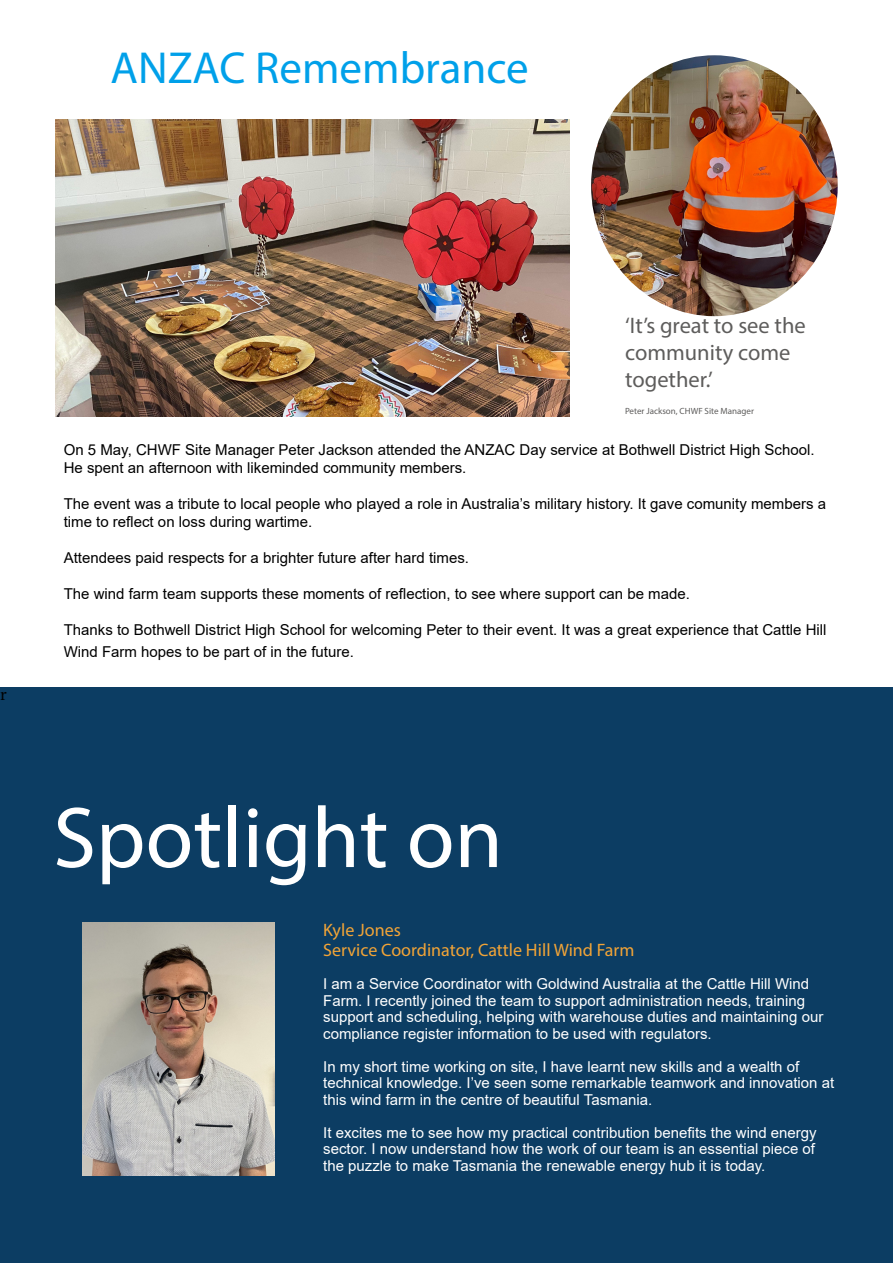
<style>
.page{position:relative;width:893px;height:1263px;background:#fff}
.page>*{position:absolute;margin:0;border:0;box-sizing:border-box;transform-origin:0 0}
.t1{font:87px "Myriad Pro";color:#fff}
.Subheading_1{font:45px "Myriad Pro";color:#00a0e9}
.t2{font:22.5px/27px "Myriad Pro";color:#5e5d5c}
.Subheading_2{font:18px/19.5px "Myriad Pro";color:#f2a437}
.t3{font:18px "Minion Pro";color:#000}
.Body_Copy{font:15px/16.5px "Arial";color:#fff}
.t4{font:15px/18px "Arial";color:#000}
.t5{font:9px "Myriad Pro";color:#5e5d5c}
</style>
<div class="page">
<div style="left:0;top:687px;width:893px;height:576px;background:#0c3d63"></div>
<img style="left:82px;top:923px;width:193px;height:252px">
<img style="left:55px;top:120px;width:515px;height:297px">
<img style="left:591px;top:55px;width:247px;height:261px">
<p class="Subheading_1" style="left:111px;top:40px;width:420px">ANZAC Remembrance</p>
<p class="t3" style="left:0;top:682px;width:8px">r</p>
<p class="t2" style="left:625px;top:312px;width:182px">‘It’s great to see the community come together.’</p>
<p class="t5" style="left:625px;top:405px;width:130px">Peter Jackson, CHWF Site Manager</p>
<p class="t4" style="left:64px;top:441px;width:752px">On 5 May, CHWF Site Manager Peter Jackson attended the ANZAC Day service at Bothwell District High School.<br>He spent an afternoon with likeminded community members.</p>
<p class="t4" style="left:64px;top:495px;width:764px">The event was a tribute to local people who played a role in Australia’s military history. It gave comunity members a time to reflect on loss during wartime.</p>
<p class="t4" style="left:64px;top:549px;width:407px">Attendees paid respects for a brighter future after hard times.</p>
<p class="t4" style="left:64px;top:585px;width:628px">The wind farm team supports these moments of reflection, to see where support can be made.</p>
<p class="t4" style="left:64px;top:619px;width:764px;line-height:21.6px">Thanks to Bothwell District High School for welcoming Peter to their event. It was a great experience that Cattle Hill<br>Wind Farm hopes to be part of in the future.</p>
<h1 class="t1" style="left:53px;top:784px;width:451px">Spotlight on</h1>
<p class="Subheading_2" style="left:323px;top:920px;width:313px">Kyle Jones<br>Service Coordinator, Cattle Hill Wind Farm</p>
<p class="Body_Copy" style="left:323px;top:976px;width:502px">I am a Service Coordinator with Goldwind Australia at the Cattle Hill Wind Farm. I recently joined the team to support administration needs, training support and scheduling, helping with warehouse duties and maintaining our compliance register information to be used with regulators.</p>
<p class="Body_Copy" style="left:323px;top:1058px;width:513px">In my short time working on site, I have learnt new skills and a wealth of technical knowledge. I’ve seen some remarkable teamwork and innovation at this wind farm in the centre of beautiful Tasmania.</p>
<p class="Body_Copy" style="left:323px;top:1124px;width:495px;text-align:justify">It excites me to see how my practical contribution benefits the wind energy sector. I now understand how the work of our team is an essential piece of the puzzle to make Tasmania the renewable energy hub it is today.</p>
</div>
